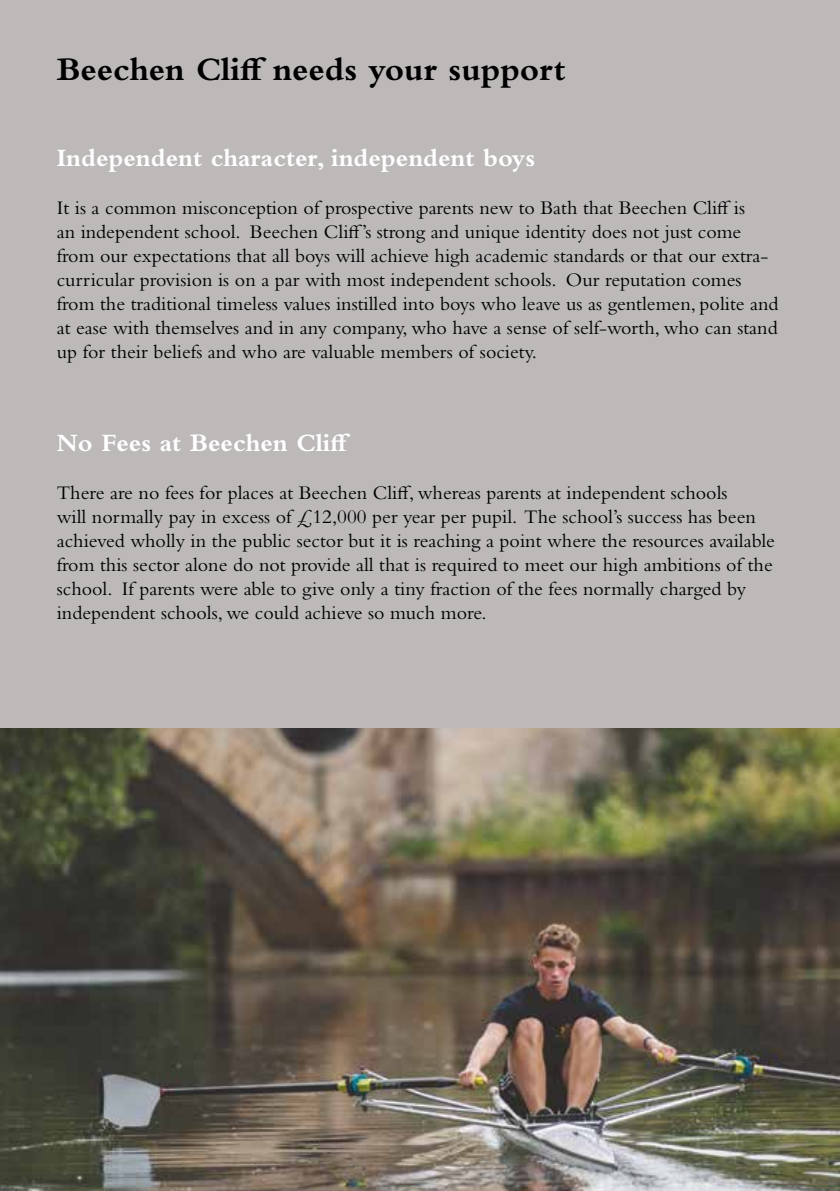
<style>
.page{position:relative;width:840px;height:1191px;background:#fff}
.page>*{position:absolute;margin:0;border:0;box-sizing:border-box;transform-origin:0 0}
.t1{font:700 34px "Bembo Std";color:#000}
.t2{font:700 26px "Bembo Std";color:#fff}
.t3{font:20px/24px "Bembo Std";color:#000}
</style>
<div class="page">
<div style="left:0;top:0;width:839px;height:729px;background:#bdb9b9"></div>
<img style="left:0;top:729px;width:839px;height:462px">
<h1 class="t1" style="left:57px;top:50px;width:510px">Beechen Cliff needs your support</h1>
<h2 class="t2" style="left:57px;top:143px;width:480px">Independent character, independent boys</h2>
<p class="t3" style="left:57px;top:195px;width:723px">It is a common misconception of prospective parents new to Bath that Beechen Cliff is<br>an independent school. Beechen Cliff’s strong and unique identity does not just come from our expectations that all boys will achieve high academic standards or that our extra&shy;curricular provision is on a par with most independent schools. Our reputation comes from the traditional timeless values instilled into boys who leave us as gentlemen, polite and at ease with themselves and in any company, who have a sense of self-worth, who can stand up for their beliefs and who are valuable members of society.</p>
<h2 class="t2" style="left:57px;top:429px;width:295px">No Fees at Beechen Cliff</h2>
<p class="t3" style="left:57px;top:481px;width:719px">There are no fees for places at Beechen Cliff, whereas parents at independent schools<br>will normally pay in excess of £12,000 per year per pupil. The school’s success has been achieved wholly in the public sector but it is reaching a point where the resources available from this sector alone do not provide all that is required to meet our high ambitions of the school. If parents were able to give only a tiny fraction of the fees normally charged by independent schools, we could achieve so much more.</p>
</div>
